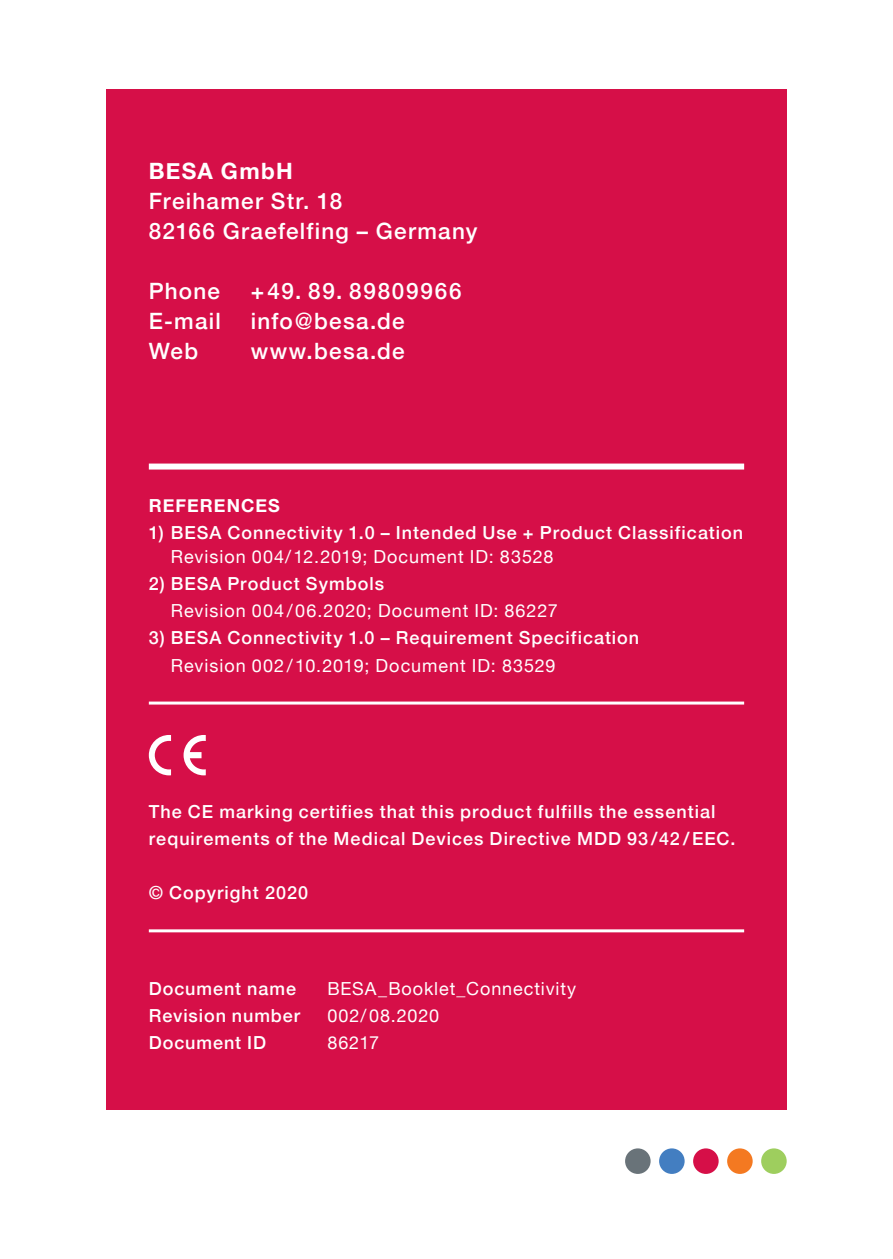
<style>
.page{position:relative;width:893px;height:1259px;background:#fff}
.page>*{position:absolute;margin:0;border:0;box-sizing:border-box;transform-origin:0 0}
.t1{font:500 22.5px/30px "Helvetica Neue";letter-spacing:.055em;color:#fff}
.t2{font:500 22.5px "Helvetica Neue";letter-spacing:.08em;color:#fff}
.t3{font:700 22.5px "Helvetica Neue";letter-spacing:.055em;color:#fff}
.t4{font:500 18px/27px "Helvetica Neue";letter-spacing:.055em;color:#fff}
.t5{font:18px "Helvetica Neue";letter-spacing:.05em;color:#fff}
.t6{font:700 18px "Helvetica Neue";letter-spacing:.055em;color:#fff}
</style>
<div class="page">
<div style="left:106px;top:89px;width:681px;height:1020px;background:#d60f48"></div>
<hr style="left:149px;top:929px;width:595px;height:3px;background:#fff">
<div style="left:149px;top:463px;width:595px;height:6px;background:#fff"></div>
<svg style="left:149px;top:735px;width:22px;height:40px"></svg>
<svg style="left:184px;top:735px;width:22px;height:40px"></svg>
<div style="left:659px;top:1148px;width:26px;height:26px;background:#437ec1;border-radius:50%"></div>
<div style="left:625px;top:1148px;width:26px;height:26px;background:#697379;border-radius:50%"></div>
<div style="left:727px;top:1148px;width:26px;height:26px;background:#f47921;border-radius:50%"></div>
<div style="left:693px;top:1148px;width:26px;height:26px;background:#d60f48;border-radius:50%"></div>
<div style="left:761px;top:1148px;width:26px;height:26px;background:#9ece5e;border-radius:50%"></div>
<hr style="left:149px;top:701px;width:595px;height:3px;background:#fff">
<p class="t3" style="left:149px;top:153px;width:145px">BESA GmbH</p>
<p class="t1" style="left:149px;top:184px;width:330px">Freihamer Str. 18<br>82166 Graefelfing – Germany</p>
<p class="t1" style="left:149px;top:274px;width:73px">Phone</p>
<p class="t2" style="left:251px;top:273px;width:212px">+49. 89. 89809966</p>
<p class="t1" style="left:149px;top:304px;width:73px">E-mail</p>
<p class="t1" style="left:251px;top:304px;width:155px">info@besa.de</p>
<p class="t1" style="left:149px;top:334px;width:51px">Web</p>
<p class="t1" style="left:251px;top:334px;width:155px">www.besa.de</p>
<p class="t6" style="left:149px;top:492px;width:132px">REFERENCES</p>
<p class="t4" style="left:149px;top:518px;width:596px">1) BESA Connectivity 1.0 – Intended Use + Product Classification</p>
<p class="t5" style="left:171px;top:544px;width:384px">Revision 004/12.2019; Document ID: 83528</p>
<p class="t4" style="left:149px;top:569px;width:237px">2) BESA Product Symbols</p>
<p class="t5" style="left:171px;top:598px;width:389px">Revision 004/06.2020; Document ID: 86227</p>
<p class="t4" style="left:149px;top:623px;width:492px">3) BESA Connectivity 1.0 – Requirement Specification</p>
<p class="t5" style="left:171px;top:652px;width:386px">Revision 002/10.2019; Document ID: 83529</p>
<p class="t4" style="left:149px;top:797px;width:588px">The CE marking certifies that this product fulfills the essential requirements of the Medical Devices Directive MDD 93 /42 /EEC.</p>
<p class="t4" style="left:149px;top:878px;width:161px">© Copyright 2020</p>
<p class="t4" style="left:149px;top:974px;width:149px">Document name</p>
<p class="t5" style="left:327px;top:976px;width:250px">BESA_Booklet_Connectivity</p>
<p class="t4" style="left:149px;top:1001px;width:153px">Revision number</p>
<p class="t5" style="left:327px;top:1003px;width:113px">002/08.2020</p>
<p class="t4" style="left:149px;top:1028px;width:119px">Document ID</p>
<p class="t5" style="left:327px;top:1030px;width:53px">86217</p>
</div>
